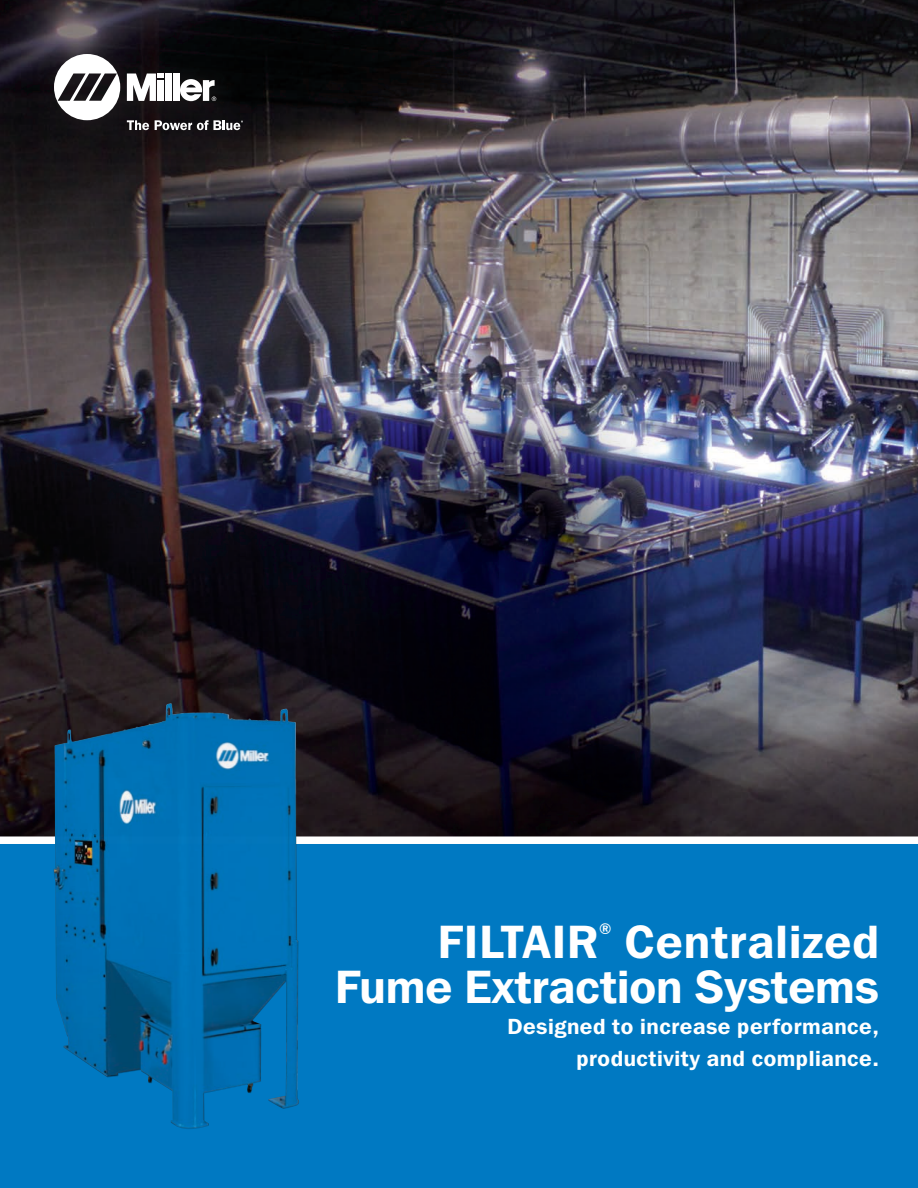
<style>
.page{position:relative;width:918px;height:1188px;background:#fff}
.page>*{position:absolute;margin:0;border:0;box-sizing:border-box;transform-origin:0 0}
.t1{font:600 46.5px/45px "Franklin Gothic IT Cby BT";color:#fff;text-align:right}
.t2{font:600 46.5px "Franklin Gothic IT Cby BT";letter-spacing:.025em;color:#fff}
.t3{font:600 21.75px/32px "Franklin Gothic IT Cby BT";letter-spacing:.025em;color:#fff;text-align:right}
.t4{font:600 14.85px "Franklin Gothic IT Cby BT";color:#fff}
</style>
<div class="page">
<img style="left:0;top:0;width:918px;height:836px">
<div style="left:0;top:840px;width:918px;height:348px;background:#0079c2"></div>
<div style="left:0;top:836px;width:918px;height:8px;background:#fff"></div>
<div style="left:37px;top:37px;width:230px;height:120px;background:#231f20;opacity:.88"></div>
<div style="left:165px;top:74px;width:7px;height:27px;background:#fff"></div>
<div style="left:173px;top:74px;width:6px;height:27px;background:#fff"></div>
<svg style="left:127px;top:74px;width:37px;height:27px"></svg>
<svg style="left:180px;top:79px;width:36px;height:22px"></svg>
<svg style="left:127px;top:120px;width:22px;height:10px"></svg>
<svg style="left:155px;top:120px;width:88px;height:10px"></svg>
<svg style="left:54px;top:54px;width:66px;height:66px"></svg>
<img style="left:54px;top:703px;width:245px;height:426px">
<p class="t2" style="left:438px;top:912px;width:161px">FILTAIR</p>
<p class="t4" style="left:599px;top:919px;width:14px">®</p>
<p class="t1" style="left:335px;top:918px;width:545px">Centralized<br>Fume Extraction Systems</p>
<p class="t3" style="left:508px;top:1010px;width:373px">Designed to increase performance, productivity and compliance.</p>
</div>
